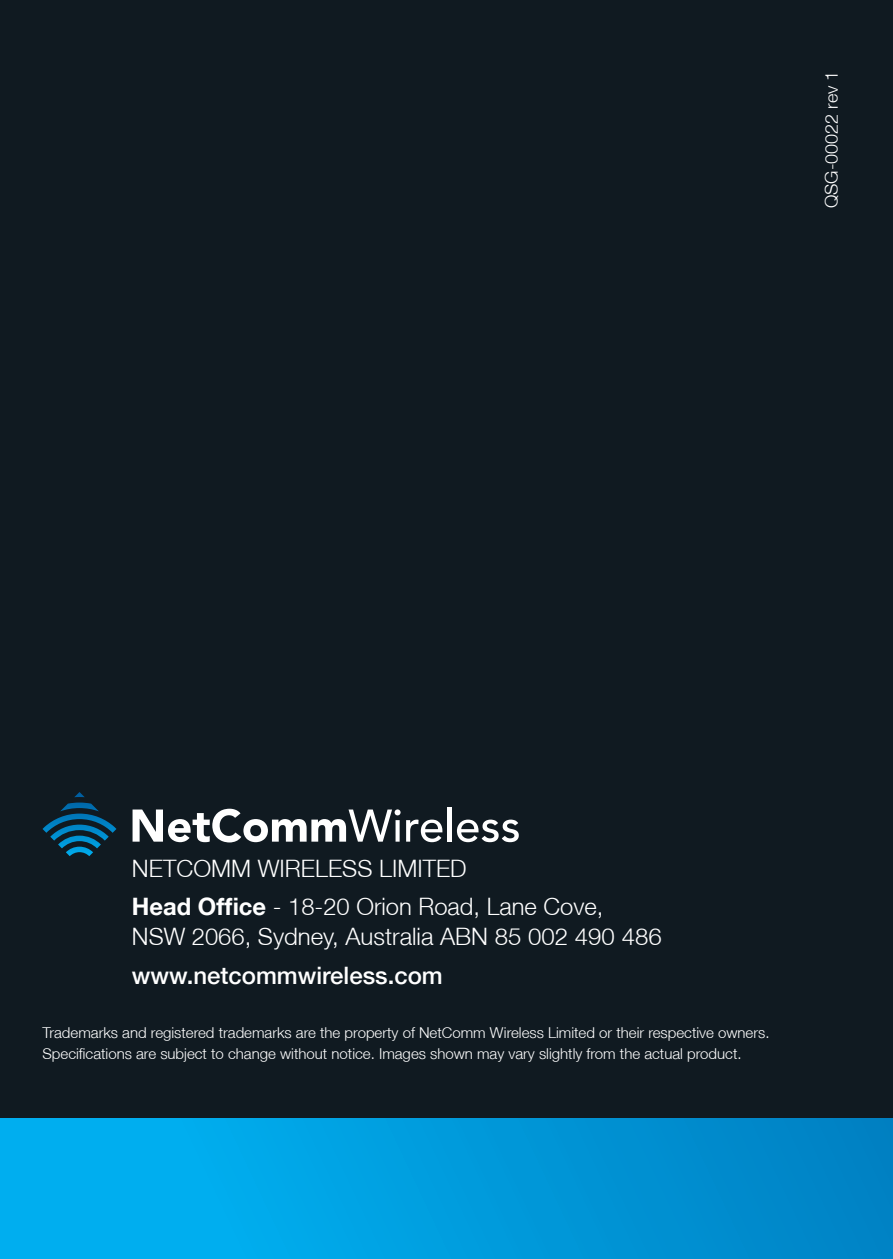
<style>
.page{position:relative;width:893px;height:1259px;background:#101a21}
.page>*{position:absolute;margin:0;border:0;box-sizing:border-box;transform-origin:0 0}
.t1{font:300 24px/30px "Helvetica Neue LT";color:#fff}
.t2{font:500 24px "Helvetica Neue LT";color:#fff}
.t3{font:300 18px "Helvetica Neue LT";color:#fff}
.t4{font:300 15px/21px "Helvetica Neue LT";color:#fff}
.s1{font-weight:700}
</style>
<div class="page">
<div style="left:0;top:1118px;width:893px;height:141px;background:linear-gradient(to right,#00b6f6,#0082c4)"></div>
<svg style="left:43px;top:792px;width:73px;height:64px"></svg>
<svg style="left:133px;top:808px;width:309px;height:34px"></svg>
<hr style="left:448px;top:807px;width:4px;height:34px;background:#fff">
<svg style="left:457px;top:819px;width:62px;height:23px"></svg>
<p class="t3" style="left:820px;top:208px;width:139px;rotate:-90deg">QSG-00022 rev 1</p>
<p class="t1" style="left:132px;top:852px;width:336px">NETCOMM WIRELESS LIMITED</p>
<p class="t1" style="left:132px;top:891px;width:531px"><span class="s1">Head Office</span> - 18-20 Orion Road, Lane Cove,<br>NSW 2066, Sydney, Australia ABN 85 002 490 486</p>
<p class="t2" style="left:132px;top:960px;width:312px">www.netcommwireless.com</p>
<p class="t4" style="left:43px;top:1022px;width:728px">Trademarks and registered trademarks are the property of NetComm Wireless Limited or their respective owners.<br>Specifications are subject to change without notice. Images shown may vary slightly from the actual product.</p>
</div>
